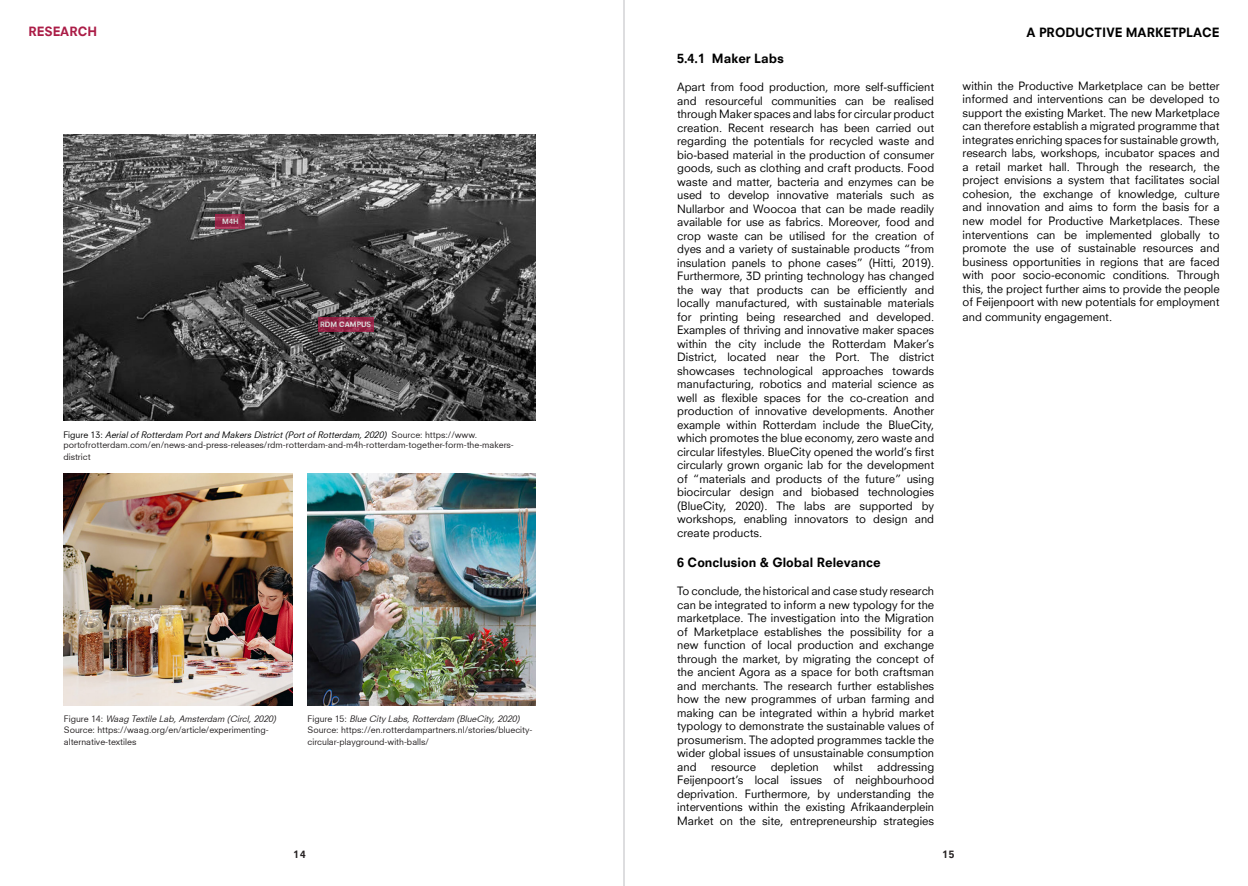
<style>
.page{position:relative;width:1248px;height:886px;background:#fff}
.page>*{position:absolute;margin:0;border:0;box-sizing:border-box;transform-origin:0 0}
.text__Neuzeits__10pt{font:12.5px "Neuzeit S Heavy";color:#000}
.text__NeuzeitsHeavy{font:12.5px "Neuzeit S Heavy";color:#000}
.subtitle__Neuzeits{font:12.5px "Neuzeit S Heavy";color:#ab1d47}
.text__Neuzeits__10pt-2{font:11.25px/13.5px "Neuzeit SLT";color:#000;text-align:justify}
.t1{font:10px "Neuzeit S Heavy";color:#231f20}
.subtitle__Neuzeits-2{font:8.75px/12px "Neuzeit S";color:#231f20}
.subtitle__Neuzeits-3{font:italic 8.75px "Neuzeit S";color:#231f20}
.t2{font:7.12px "Neuzeit S Heavy";color:#fff}
.s1{color:#000}
.s2{font-style:italic;color:#000}
.s3{font-style:normal}
</style>
<div class="page">
<hr style="left:623px;top:0;width:1px;height:886px;background:#bcbdc0">
<img style="left:64px;top:473px;width:228px;height:232px">
<img style="left:307px;top:473px;width:228px;height:232px">
<img style="left:63px;top:135px;width:472px;height:286px">
<svg style="left:318px;top:317px;width:55px;height:14px"></svg>
<svg style="left:215px;top:214px;width:30px;height:14px"></svg>
<p class="subtitle__Neuzeits" style="left:28px;top:24px;width:70px">RESEARCH</p>
<p class="text__NeuzeitsHeavy" style="left:1026px;top:24px;width:195px">A PRODUCTIVE MARKETPLACE</p>
<p class="t2" style="left:222px;top:217px;width:18px">M4H</p>
<p class="t2" style="left:320px;top:320px;width:53px">RDM CAMPUS</p>
<p class="subtitle__Neuzeits-2" style="left:63px;top:429px;width:452px;line-height:10.5px"><span class="s1">F i g u r e 1 3 :</span> <span class="s2">AerialofRotterdam Portand Makers District(PortofRotterdam,2020)</span> S o u r c e : h t t p s : / / w w w . portofrotterdam.com/en/news-and-press-releases/rdm-rotterdam-and-m4h-rotterdam-together-form-the-makers-</p>
<p class="subtitle__Neuzeits-2" style="left:63px;top:451px;width:29px">district</p>
<p class="subtitle__Neuzeits-3" style="left:64px;top:714px;width:216px"><span class="s3">F i g u r e 1 4 :</span> Waag Textile Lab,Amsterdam (Circl,2020)</p>
<p class="subtitle__Neuzeits-2" style="left:64px;top:723px;width:206px">Source: https://waag.org/en/article/experimenting&shy;alternative-textiles</p>
<p class="subtitle__Neuzeits-3" style="left:307px;top:714px;width:216px"><span class="s3">F i g u r e 1 5 :</span> Blue City Labs,Rotterdam (BlueCity,2020)</p>
<p class="subtitle__Neuzeits-2" style="left:307px;top:723px;width:226px">Source: https://en.rotterdampartners.nl/stories/bluecity&shy;circular-playground-with-balls/</p>
<p class="text__Neuzeits__10pt" style="left:677px;top:50px;width:108px">5.4.1 Maker Labs</p>
<p class="text__Neuzeits__10pt-2" style="left:677px;top:80px;width:258px">Apart from food production, more self-sufficient and resourceful communities can be realised through Maker spaces and labs for circular product creation. Recent research has been carried out regarding the potentials for recycled waste and bio-based material in the production of consumer goods, such as clothing and craft products. Food waste and matter, bacteria and enzymes can be used to develop innovative materials such as Nullarbor and Woocoa that can be made readily available for use as fabrics. Moreover, food and crop waste can be utilised for the creation of dyes and a variety of sustainable products “from insulation panels to phone cases” (Hitti, 2019).<br>Furthermore, 3D printing technology has changed the way that products can be efficiently and locally manufactured, with sustainable materials for printing being researched and developed.<br>Examples of thriving and innovative maker spaces within the city include the Rotterdam Maker’s District, located near the Port. The district showcases technological approaches towards manufacturing, robotics and material science as well as flexible spaces for the co-creation and production of innovative developments. Another example within Rotterdam include the BlueCity, which promotes the blue economy, zero waste and circular lifestyles. BlueCity opened the world’s first circularly grown organic lab for the development of “materials and products of the future” using biocircular design and biobased technologies (BlueCity, 2020). The labs are supported by workshops, enabling innovators to design and create products.</p>
<p class="text__Neuzeits__10pt" style="left:677px;top:554px;width:205px">6 Conclusion &amp; Global Relevance</p>
<p class="text__Neuzeits__10pt-2" style="left:677px;top:584px;width:258px">To conclude, the historical and case study research can be integrated to inform a new typology for the marketplace. The investigation into the Migration of Marketplace establishes the possibility for a new function of local production and exchange through the market, by migrating the concept of the ancient Agora as a space for both craftsman and merchants. The research further establishes how the new programmes of urban farming and making can be integrated within a hybrid market typology to demonstrate the sustainable values of prosumerism. The adopted programmes tackle the wider global issues of unsustainable consumption and</p>
<p class="text__Neuzeits__10pt-2" style="left:677px;top:760px;width:258px;text-indent:200px">addressing Feijenpoort’s local issues of neighbourhood deprivation. Furthermore, by understanding the interventions within the existing Afrikaanderplein Market on the site, entrepreneurship strategies</p>
<p class="text__Neuzeits__10pt-2" style="left:711px;top:760px;width:47px">resource</p>
<p class="text__Neuzeits__10pt-2" style="left:770px;top:760px;width:50px">depletion</p>
<p class="text__Neuzeits__10pt-2" style="left:833px;top:760px;width:31px">whilst</p>
<p class="text__Neuzeits__10pt-2" style="left:962px;top:79px;width:258px">within the Productive Marketplace can be better informed and interventions can be developed to support the existing Market. The new Marketplace can therefore establish a migrated programme that integrates enriching spaces for sustainable growth, research labs, workshops, incubator spaces and a retail market hall. Through the research, the project envisions a system that facilitates social cohesion, the exchange of knowledge, culture and innovation and aims to form the basis for a new model for Productive Marketplaces. These interventions can be implemented globally to promote the use of sustainable resources and business opportunities in regions that are faced with poor socio-economic conditions. Through this, the project further aims to provide the people of Feijenpoort with new potentials for employment</p>
<p class="text__Neuzeits__10pt-2" style="left:962px;top:310px;width:151px">and community engagement.</p>
<p class="t1" style="left:293px;top:848px;width:14px">14</p>
<p class="t1" style="left:942px;top:848px;width:14px">15</p>
</div>
